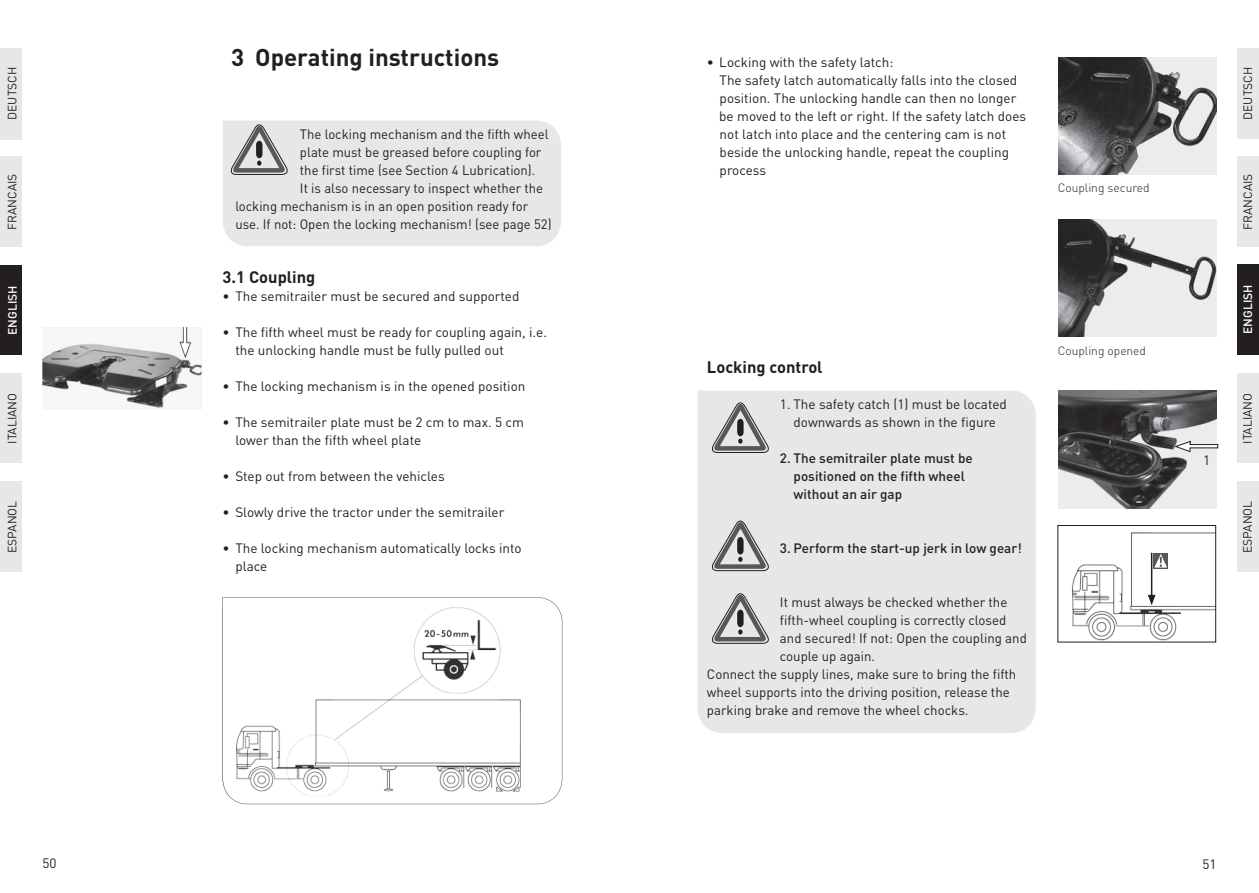
<style>
.page{position:relative;width:1259px;height:893px;background:#fff}
.page>*{position:absolute;margin:0;border:0;box-sizing:border-box;transform-origin:0 0}
.t1{font:700 24px "DIN";color:#231f20}
.t2{font:700 16.5px "DIN";color:#231f20}
.t3{font:13.5px/18px "DIN";color:#231f20}
.t4{font:500 13.5px/18px "DIN";color:#231f20}
.t5{font:12px "DIN";color:#231f20}
.t6{font:300 12px "DIN";color:#231f20}
.t7{font:500 12px "DIN";color:#fff}
</style>
<div class="page">
<div style="left:0;top:48px;width:21px;height:91px;background:#e6e7e9"></div>
<div style="left:0;top:156px;width:21px;height:91px;background:#e6e7e9"></div>
<div style="left:0;top:265px;width:21px;height:90px;background:#231f20"></div>
<div style="left:0;top:373px;width:21px;height:90px;background:#e6e7e9"></div>
<div style="left:0;top:482px;width:21px;height:90px;background:#e6e7e9"></div>
<div style="left:1237px;top:48px;width:22px;height:91px;background:#e6e7e9"></div>
<div style="left:1237px;top:156px;width:22px;height:91px;background:#e6e7e9"></div>
<div style="left:1237px;top:264px;width:22px;height:90px;background:#231f20"></div>
<div style="left:1237px;top:373px;width:22px;height:90px;background:#e6e7e9"></div>
<div style="left:1237px;top:482px;width:22px;height:90px;background:#e6e7e9"></div>
<div style="left:697px;top:390px;width:338px;height:343px;background:#e6e7e9"></div>
<svg style="left:223px;top:597px;width:339px;height:207px"></svg>
<img style="left:1058px;top:58px;width:158px;height:117px">
<img style="left:1058px;top:220px;width:158px;height:116px">
<img style="left:1058px;top:391px;width:158px;height:117px">
<div style="left:223px;top:121px;width:338px;height:125px;background:#e6e7e9"></div>
<img style="left:1071px;top:532px;width:142px;height:108px">
<div style="left:1153px;top:553px;width:14px;height:16px;background:#57585a"></div>
<svg style="left:1154px;top:554px;width:13px;height:14px"></svg>
<svg style="left:1174px;top:440px;width:44px;height:13px"></svg>
<hr style="left:1151px;top:553px;width:1px;height:44px;background:#231f20">
<svg style="left:1147px;top:595px;width:8px;height:10px"></svg>
<svg style="left:709px;top:399px;width:62px;height:69px;background:#c3c4c6"></svg>
<svg style="left:709px;top:517px;width:62px;height:142px;background:#c4c5c7"></svg>
<img style="left:222px;top:607px;width:307px;height:189px">
<img style="left:223px;top:607px;width:7px;height:189px">
<img style="left:42px;top:327px;width:159px;height:83px">
<img style="left:180px;top:327px;width:11px;height:30px">
<img style="left:180px;top:327px;width:10px;height:29px">
<p class="t5" style="left:5px;top:120px;width:55px;rotate:-90deg">DEUTSCH</p>
<p class="t5" style="left:5px;top:230px;width:58px;rotate:-90deg">FRANCAIS</p>
<p class="t7" style="left:5px;top:335px;width:51px;rotate:-90deg">ENGLISH</p>
<p class="t5" style="left:5px;top:444px;width:52px;rotate:-90deg">ITALIANO</p>
<p class="t5" style="left:5px;top:553px;width:54px;rotate:-90deg">ESPANOL</p>
<h1 class="t1" style="left:231px;top:42px;width:270px">3 Operating instructions</h1>
<p class="t3" style="left:300px;top:125px;width:250px">The locking mechanism and the fifth wheel</p>
<p class="t3" style="left:300px;top:143px;width:243px">plate must be greased before coupling for</p>
<p class="t3" style="left:300px;top:161px;width:237px">the first time (see Section 4 Lubrication).</p>
<p class="t3" style="left:300px;top:179px;width:245px">It is also necessary to inspect whether the</p>
<p class="t3" style="left:235px;top:197px;width:294px">locking mechanism is in an open position ready for</p>
<p class="t3" style="left:235px;top:215px;width:318px">use. If not: Open the locking mechanism! (see page 52)</p>
<p class="t2" style="left:223px;top:266px;width:94px">3.1 Coupling</p>
<p class="t3" style="left:223px;top:287px;width:298px">• The semitrailer must be secured and supported</p>
<p class="t3" style="left:235px;top:323px;width:313px;text-indent:-13px">• The fifth wheel must be ready for coupling again, i.e. the unlocking handle must be fully pulled out</p>
<p class="t3" style="left:223px;top:377px;width:304px">• The locking mechanism is in the opened position</p>
<p class="t3" style="left:235px;top:413px;width:290px;text-indent:-13px">• The semitrailer plate must be 2 cm to max. 5 cm lower than the fifth wheel plate</p>
<p class="t3" style="left:223px;top:467px;width:224px">• Step out from between the vehicles</p>
<p class="t3" style="left:223px;top:503px;width:283px">• Slowly drive the tractor under the semitrailer</p>
<p class="t3" style="left:235px;top:539px;width:288px;text-indent:-13px">• The locking mechanism automatically locks into place</p>
<p class="t3" style="left:719px;top:53px;width:308px;text-indent:-12px">• Locking with the safety latch:<br>The safety latch automatically falls into the closed position. The unlocking handle can then no longer be moved to the left or right. If the safety latch does not latch into place and the centering cam is not beside the unlocking handle, repeat the coupling process</p>
<p class="t6" style="left:1057px;top:180px;width:93px">Coupling secured</p>
<p class="t2" style="left:707px;top:356px;width:117px">Locking control</p>
<p class="t3" style="left:780px;top:395px;width:228px;text-align:center">1. The safety catch (1) must be located downwards as shown in the figure</p>
<p class="t4" style="left:793px;top:449px;width:181px;text-indent:-14px">2. The semitrailer plate must be positioned on the fifth wheel without an air gap</p>
<p class="t4" style="left:780px;top:539px;width:243px">3. Perform the start-up jerk in low gear!</p>
<p class="t3" style="left:780px;top:593px;width:229px">It must always be checked whether the</p>
<p class="t3" style="left:780px;top:611px;width:228px">fifth-wheel coupling is correctly closed</p>
<p class="t3" style="left:780px;top:629px;width:248px">and secured! If not: Open the coupling and</p>
<p class="t3" style="left:780px;top:647px;width:97px">couple up again.</p>
<p class="t3" style="left:707px;top:665px;width:311px">Connect the supply lines, make sure to bring the fifth</p>
<p class="t3" style="left:707px;top:683px;width:304px">wheel supports into the driving position, release the</p>
<p class="t3" style="left:707px;top:701px;width:263px">parking brake and remove the wheel chocks.</p>
<p class="t6" style="left:1057px;top:343px;width:90px">Coupling opened</p>
<p class="t3" style="left:1203px;top:451px;width:9px">1</p>
<p class="t5" style="left:1240px;top:120px;width:55px;rotate:-90deg">DEUTSCH</p>
<p class="t5" style="left:1240px;top:230px;width:58px;rotate:-90deg">FRANCAIS</p>
<p class="t7" style="left:1240px;top:334px;width:51px;rotate:-90deg">ENGLISH</p>
<p class="t5" style="left:1240px;top:444px;width:52px;rotate:-90deg">ITALIANO</p>
<p class="t5" style="left:1240px;top:553px;width:54px;rotate:-90deg">ESPANOL</p>
<p class="t3" style="left:43px;top:854px;width:16px">50</p>
<p class="t3" style="left:1202px;top:854px;width:16px">51</p>
</div>
